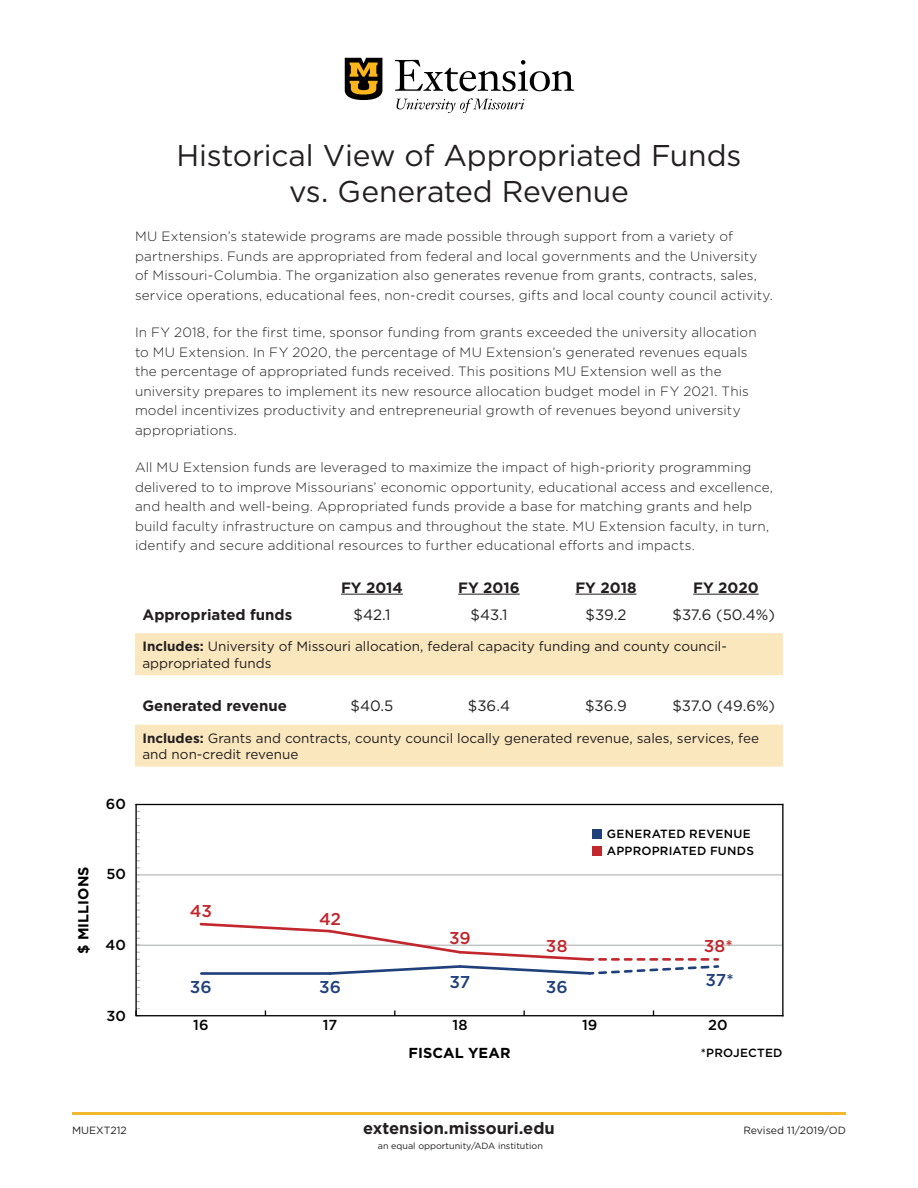
<style>
.page{position:relative;width:918px;height:1188px;background:#fff}
.page>*{position:absolute;margin:0;border:0;box-sizing:border-box;transform-origin:0 0}
.t1{font:30px/36px "Gotham";letter-spacing:-.005em;color:#231f20;text-align:center}
.t2{font:500 17.1px "Gotham";letter-spacing:.005em;color:#1f407a}
.t3{font:500 17.1px "Gotham";letter-spacing:-.005em;color:#c1272c}
.t4{font:700 16.5px "Gotham";color:#231f20}
.t5{font:700 15px "Gotham";color:#231f20}
.t6{font:15px "Gotham";color:#231f20}
.t7{font:700 14.55px "Gotham";letter-spacing:.005em;color:#000}
.t8{font:500 14.55px "Gotham";letter-spacing:.005em;color:#000}
.text{font:300 13.5px/19.5px "Gotham";letter-spacing:.01em;color:#231f20}
.t9{font:13.5px/16.2px "Gotham";color:#231f20}
.t10{font:500 11.85px/17.1px "Gotham";letter-spacing:.02em;color:#000}
.t11{font:10.5px "Gotham";color:#231f20}
.t12{font:9px "Gotham";color:#231f20}
.s1{font-weight:700}
</style>
<div class="page">
<svg style="left:135px;top:633px;width:648px;height:134px;fill:#fae7be"></svg>
<hr style="left:341px;top:594px;width:62px;height:1px;background:#231f20">
<hr style="left:458px;top:594px;width:62px;height:1px;background:#231f20">
<hr style="left:575px;top:594px;width:62px;height:1px;background:#231f20">
<hr style="left:693px;top:594px;width:66px;height:1px;background:#231f20">
<svg style="left:137px;top:881px;width:3px;height:37px"></svg>
<hr style="left:136px;top:874px;width:647px;height:2px;background:#bcbec0">
<hr style="left:136px;top:945px;width:647px;height:1px;background:#bcbec0">
<hr style="left:136px;top:804px;width:647px;height:1px;background:#000">
<hr style="left:135px;top:804px;width:2px;height:212px;background:#000">
<hr style="left:136px;top:1015px;width:647px;height:1px;background:#000">
<svg style="left:135px;top:1008px;width:5px;height:8px"></svg>
<hr style="left:782px;top:805px;width:2px;height:211px;background:#000">
<div style="left:593px;top:830px;width:9px;height:9px;background:#1f407a"></div>
<div style="left:593px;top:846px;width:9px;height:10px;background:#c1272c"></div>
<svg style="left:198px;top:922px;width:520px;height:53px"></svg>
<hr style="left:72px;top:1112px;width:774px;height:3px;background:#f2b92f">
<svg style="left:344px;top:57px;width:39px;height:43px;background:#695221"></svg>
<svg style="left:395px;top:60px;width:179px;height:31px"></svg>
<svg style="left:397px;top:98px;width:127px;height:14px"></svg>
<p class="t1" style="left:177px;top:137px;width:566px">Historical View of Appropriated Funds vs. Generated Revenue</p>
<p class="text" style="left:135px;top:227px;width:639px">MU Extension’s statewide programs are made possible through support from a variety of partnerships. Funds are appropriated from federal and local governments and the University of Missouri-Columbia. The organization also generates revenue from grants, contracts, sales, service operations, educational fees, non-credit courses, gifts and local county council activity.</p>
<p class="text" style="left:135px;top:323px;width:623px">In FY 2018, for the first time, sponsor funding from grants exceeded the university allocation to MU Extension. In FY 2020, the percentage of MU Extension’s generated revenues equals the percentage of appropriated funds received. This positions MU Extension well as the university prepares to implement its new resource allocation budget model in FY 2021. This model incentivizes productivity and entrepreneurial growth of revenues beyond university appropriations.</p>
<p class="text" style="left:135px;top:458px;width:640px">All MU Extension funds are leveraged to maximize the impact of high-priority programming delivered to to improve Missourians’ economic opportunity, educational access and excellence, and health and well-being. Appropriated funds provide a base for matching grants and help build faculty infrastructure on campus and throughout the state. MU Extension faculty, in turn, identify and secure additional resources to further educational efforts and impacts.</p>
<p class="t5" style="left:341px;top:577px;width:63px">FY 2014</p>
<p class="t5" style="left:458px;top:577px;width:63px">FY 2016</p>
<p class="t5" style="left:575px;top:577px;width:63px">FY 2018</p>
<p class="t5" style="left:693px;top:577px;width:67px">FY 2020</p>
<p class="t8" style="left:106px;top:794px;width:22px">60</p>
<p class="t7" style="left:74px;top:954px;width:89px;rotate:-90deg">$ MILLIONS</p>
<p class="t8" style="left:106px;top:865px;width:21px">50</p>
<p class="t8" style="left:105px;top:935px;width:22px">40</p>
<p class="t8" style="left:106px;top:1006px;width:21px">30</p>
<p class="t5" style="left:142px;top:604px;width:151px">Appropriated funds</p>
<p class="t6" style="left:354px;top:605px;width:38px">$42.1</p>
<p class="t6" style="left:470px;top:605px;width:39px">$43.1</p>
<p class="t6" style="left:586px;top:605px;width:42px">$39.2</p>
<p class="t6" style="left:672px;top:605px;width:104px">$37.6 (50.4%)</p>
<p class="t9" style="left:142px;top:638px;width:586px"><span class="s1">Includes:</span> University of Missouri allocation, federal capacity funding and county council&shy;appropriated funds</p>
<p class="t5" style="left:142px;top:696px;width:146px">Generated revenue</p>
<p class="t6" style="left:351px;top:696px;width:44px">$40.5</p>
<p class="t6" style="left:468px;top:696px;width:44px">$36.4</p>
<p class="t6" style="left:585px;top:696px;width:43px">$36.9</p>
<p class="t6" style="left:672px;top:696px;width:104px">$37.0 (49.6%)</p>
<p class="t9" style="left:142px;top:730px;width:618px"><span class="s1">Includes:</span> Grants and contracts, county council locally generated revenue, sales, services, fee and non-credit revenue</p>
<p class="t3" style="left:190px;top:900px;width:24px">43</p>
<p class="t2" style="left:190px;top:976px;width:23px">36</p>
<p class="t3" style="left:319px;top:908px;width:24px">42</p>
<p class="t3" style="left:449px;top:927px;width:23px">39</p>
<p class="t2" style="left:319px;top:976px;width:23px">36</p>
<p class="t2" style="left:450px;top:970px;width:22px">37</p>
<p class="t10" style="left:607px;top:825px;width:149px">GENERATED REVENUE<br>APPROPRIATED FUNDS</p>
<p class="t3" style="left:546px;top:935px;width:23px">38</p>
<p class="t3" style="left:704px;top:935px;width:31px">38*</p>
<p class="t2" style="left:546px;top:976px;width:23px">36</p>
<p class="t2" style="left:706px;top:969px;width:30px">37*</p>
<p class="t8" style="left:193px;top:1016px;width:17px">16</p>
<p class="t8" style="left:323px;top:1016px;width:16px">17</p>
<p class="t8" style="left:452px;top:1016px;width:17px">18</p>
<p class="t8" style="left:582px;top:1016px;width:17px">19</p>
<p class="t8" style="left:708px;top:1016px;width:21px">20</p>
<p class="t7" style="left:409px;top:1043px;width:104px">FISCAL YEAR</p>
<p class="t10" style="left:701px;top:1044px;width:83px">*PROJECTED</p>
<p class="t4" style="left:363px;top:1118px;width:193px">extension.missouri.edu</p>
<p class="t12" style="left:378px;top:1141px;width:167px">an equal opportunity/ADA institution</p>
<p class="t11" style="left:72px;top:1124px;width:56px">MUEXT212</p>
<p class="t11" style="left:743px;top:1124px;width:104px">Revised 11/2019/OD</p>
</div>
